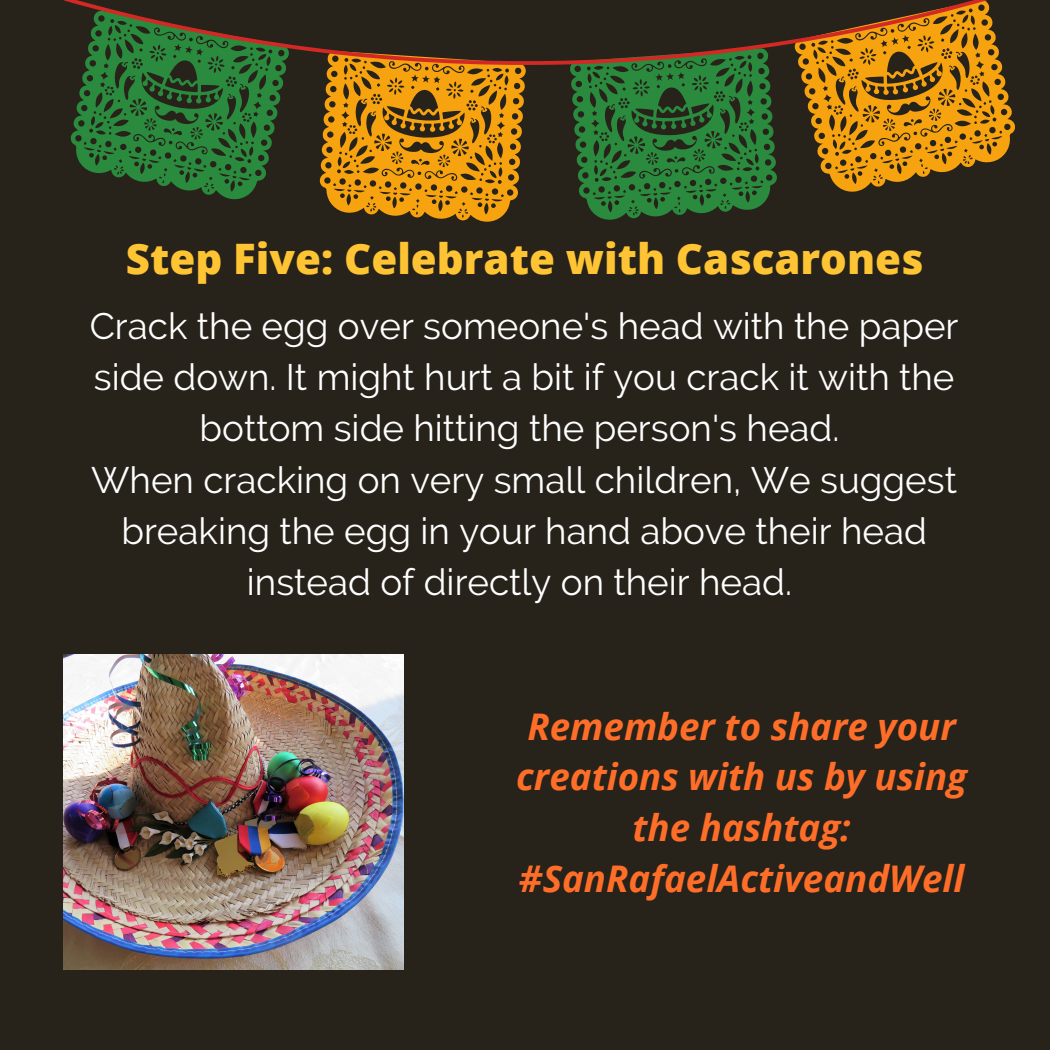
<style>
.page{position:relative;width:1050px;height:1050px;background:#27221a}
.page>*{position:absolute;margin:0;border:0;box-sizing:border-box;transform-origin:0 0}
.t1{font:800 42px "Open Sans";color:#ffc433}
.t2{font:36.75px/51.1px "Raleway";color:#fff;text-align:center}
.t3{font:italic 700 36.75px/50.9px "Open Sans";color:#ff6e29;text-align:center}
</style>
<div class="page">
<svg style="left:70px;top:65px;width:250px;height:135px"></svg>
<svg style="left:320px;top:65px;width:695px;height:157px"></svg>
<svg style="left:64px;top:0;width:938px;height:65px"></svg>
<img style="left:63px;top:655px;width:340px;height:315px">
<p class="t1" style="left:126px;top:229px;width:799px">Step Five: Celebrate with Cascarones</p>
<p class="t2" style="left:90px;top:300px;width:870px">Crack the egg over someone's head with the paper side down. It might hurt a bit if you crack it with the bottom side hitting the person's head.<br>When cracking on very small children, We suggest breaking the egg in your hand above their head instead of directly on their head.</p>
<p class="t3" style="left:516px;top:700px;width:452px">Remember to share your creations with us by using the hashtag: #SanRafaelActiveandWell</p>
</div>
